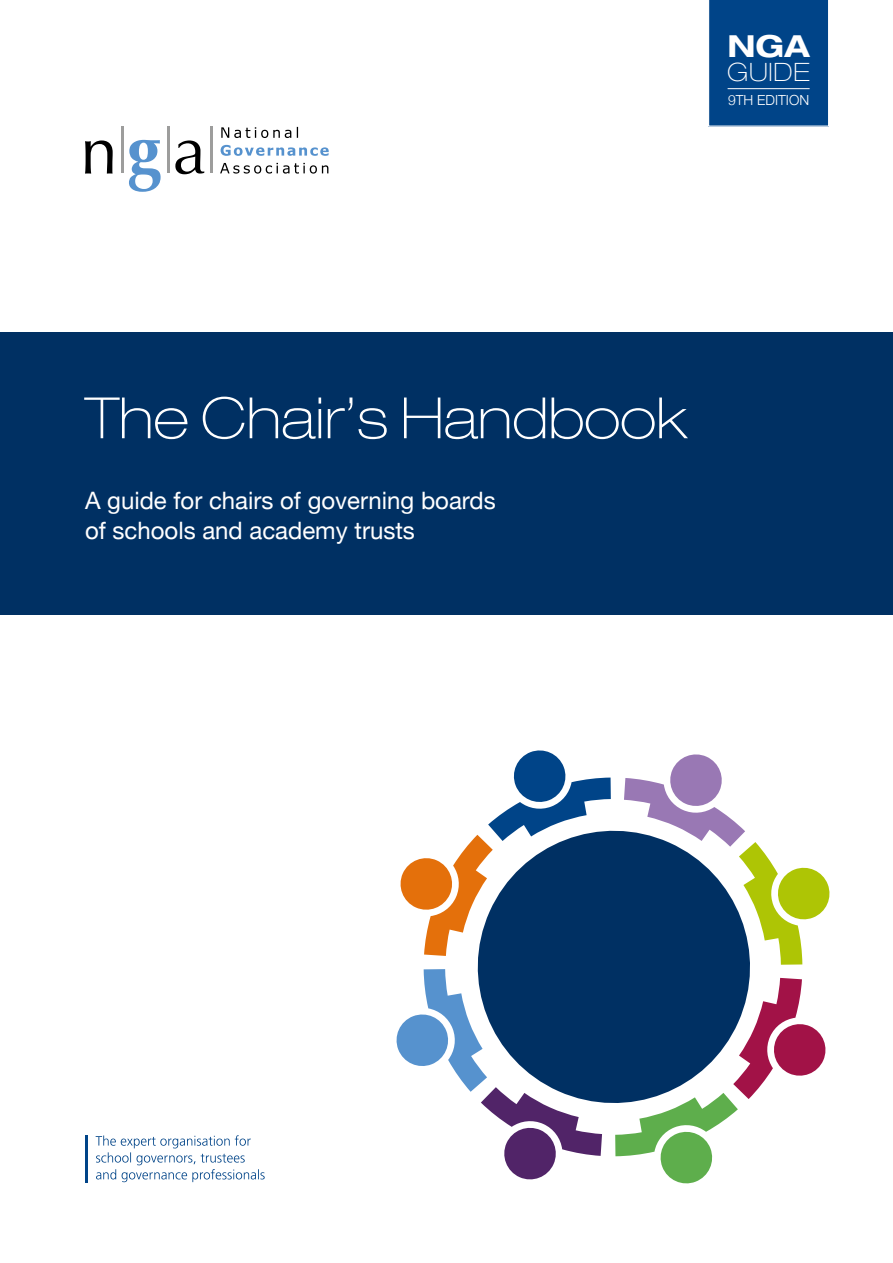
<style>
.page{position:relative;width:893px;height:1263px;background:#fff}
.page>*{position:absolute;margin:0;border:0;box-sizing:border-box;transform-origin:0 0}
.t1{font:100 expanded 57px "Helvetica Neue";color:#fff}
.t2{font:700 expanded 30.45px "Helvetica Neue";color:#fff}
.t3{font:100 expanded 25.35px "Helvetica Neue";letter-spacing:.03em;color:#fff}
.t4{font:24px/30px "Helvetica Neue";color:#fff}
.t5{font:300 13.95px "Helvetica Neue";color:#fff}
</style>
<div class="page">
<div style="left:0;top:332px;width:893px;height:282px;background:#003063"></div>
<div style="left:708px;top:0;width:121px;height:127px;background:#048"></div>
<hr style="left:728px;top:88px;width:82px;height:1px;background:#fff">
<svg style="left:221px;top:145px;width:108px;height:11px"></svg>
<svg style="left:85px;top:140px;width:28px;height:34px"></svg>
<svg style="left:129px;top:140px;width:32px;height:52px"></svg>
<svg style="left:175px;top:140px;width:29px;height:34px"></svg>
<svg style="left:221px;top:127px;width:70px;height:11px"></svg>
<svg style="left:220px;top:163px;width:108px;height:11px"></svg>
<hr style="left:210px;top:127px;width:3px;height:46px;background:#9d9d9c">
<hr style="left:167px;top:127px;width:2px;height:46px;background:#9d9d9c">
<hr style="left:121px;top:127px;width:2px;height:46px;background:#9d9d9c">
<svg style="left:400px;top:750px;width:211px;height:206px"></svg>
<svg style="left:396px;top:969px;width:206px;height:211px"></svg>
<svg style="left:615px;top:978px;width:211px;height:206px"></svg>
<svg style="left:624px;top:754px;width:206px;height:211px"></svg>
<svg style="left:459px;top:812px;width:310px;height:310px;fill:#003063"></svg>
<hr style="left:85px;top:1135px;width:2px;height:47px;background:#048">
<svg style="left:96px;top:1135px;width:169px;height:47px"></svg>
<p class="t2" style="left:727px;top:27px;width:84px">NGA</p>
<p class="t3" style="left:727px;top:57px;width:84px">GUIDE</p>
<p class="t5" style="left:728px;top:89px;width:83px">9TH EDITION</p>
<p class="t1" style="left:85px;top:384px;width:604px">The Chair’s Handbook</p>
<p class="t4" style="left:85px;top:487px;width:412px">A guide for chairs of governing boards of schools and academy trusts</p>
</div>
